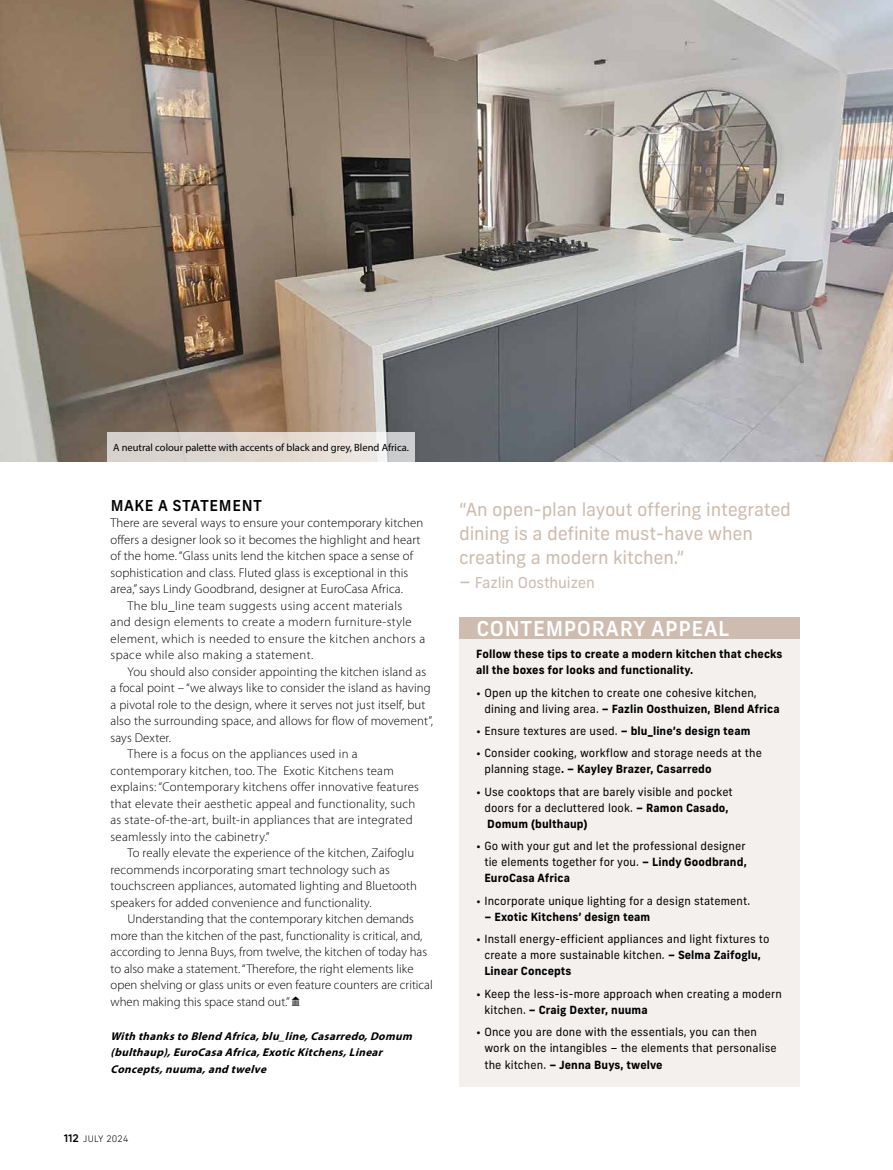
<style>
.page{position:relative;width:893px;height:1170px;background:#fff}
.page>*{position:absolute;margin:0;border:0;box-sizing:border-box;transform-origin:0 0}
.t1{font:500 20.4px "New Frank";letter-spacing:.03em;color:#fff}
.t2{font:18px/24px "New Frank";letter-spacing:-.01em;color:#cdbcaf}
.t3{font:15px "New Frank";letter-spacing:-.01em;color:#cdbcaf}
.t4{font:500 15px "New Frank";letter-spacing:.04em;color:#000}
.t5{font:300 12.75px "Myriad Pro";letter-spacing:.01em;color:#000}
.t6{font:300 12.75px "Myriad Pro";letter-spacing:.03em;color:#000}
.t7{font:11.25px/16px "New Frank";letter-spacing:.01em;color:#000}
.t8{font:italic 700 11.25px/16.8px "Myriad Pro";color:#000}
.t9{font:700 11.25px/16px "New Frank";letter-spacing:.01em;color:#000}
.t10{font:10.5px "Myriad Pro";color:#000}
.t11{font:300 9px "New Frank";letter-spacing:.02em;color:#000}
.s1{font-family:"Carta";font-weight:400}
.s2{font-weight:500;font-size:10.5px}
.s3{font-size:18px}
.s4{font-weight:700}
</style>
<div class="page">
<div style="left:459px;top:620px;width:340px;height:466px;background:#f4f0ed"></div>
<div style="left:459px;top:616px;width:340px;height:22px;background:#cdbcaf"></div>
<img style="left:0;top:0;width:893px;height:461px">
<svg style="left:107px;top:433px;width:308px;height:29px;fill:#ddd6d0"></svg>
<p class="t10" style="left:113px;top:440px;width:297px">A neutral colour palette with accents of black and grey, Blend Africa.</p>
<p class="t4" style="left:111px;top:495px;width:153px">MAKE A STATEMENT</p>
<p class="t5" style="left:111px;top:516px;width:314px">There are several ways to ensure your contemporary kitchen</p>
<p class="t5" style="left:111px;top:532px;width:311px">offers a designer look so it becomes the highlight and heart</p>
<p class="t5" style="left:111px;top:549px;width:304px">of the home. “Glass units lend the kitchen space a sense of</p>
<p class="t5" style="left:111px;top:565px;width:299px">sophistication and class. Fluted glass is exceptional in this</p>
<p class="t5" style="left:111px;top:582px;width:294px">area,” says Lindy Goodbrand, designer at EuroCasa Africa.</p>
<p class="t6" style="left:128px;top:598px;width:276px">The blu_line team suggests using accent materials</p>
<p class="t6" style="left:111px;top:615px;width:303px">and design elements to create a modern furniture-style</p>
<p class="t6" style="left:111px;top:631px;width:316px">element, which is needed to ensure the kitchen anchors a</p>
<p class="t6" style="left:111px;top:648px;width:204px">space while also making a statement.</p>
<p class="t5" style="left:128px;top:664px;width:300px">You should also consider appointing the kitchen island as</p>
<p class="t5" style="left:111px;top:681px;width:322px">a focal point – “we always like to consider the island as having</p>
<p class="t5" style="left:111px;top:697px;width:316px">a pivotal role to the design, where it serves not just itself, but</p>
<p class="t5" style="left:111px;top:714px;width:324px">also the surrounding space, and allows for flow of movement”,</p>
<p class="t5" style="left:111px;top:730px;width:62px">says Dexter.</p>
<p class="t5" style="left:128px;top:747px;width:232px">There is a focus on the appliances used in a</p>
<p class="t5" style="left:111px;top:763px;width:285px">contemporary kitchen, too. The Exotic Kitchens team</p>
<p class="t5" style="left:111px;top:780px;width:310px">explains: “Contemporary kitchens offer innovative features</p>
<p class="t5" style="left:111px;top:796px;width:306px">that elevate their aesthetic appeal and functionality, such</p>
<p class="t5" style="left:111px;top:813px;width:304px">as state-of-the-art, built-in appliances that are integrated</p>
<p class="t5" style="left:111px;top:829px;width:161px">seamlessly into the cabinetry.”</p>
<p class="t5" style="left:128px;top:846px;width:288px">To really elevate the experience of the kitchen, Zaifoglu</p>
<p class="t5" style="left:111px;top:862px;width:281px">recommends incorporating smart technology such as</p>
<p class="t5" style="left:111px;top:879px;width:308px">touchscreen appliances, automated lighting and Bluetooth</p>
<p class="t5" style="left:111px;top:895px;width:263px">speakers for added convenience and functionality.</p>
<p class="t5" style="left:128px;top:912px;width:288px">Understanding that the contemporary kitchen demands</p>
<p class="t5" style="left:111px;top:928px;width:313px">more than the kitchen of the past, functionality is critical, and,</p>
<p class="t5" style="left:111px;top:945px;width:318px">according to Jenna Buys, from twelve, the kitchen of today has</p>
<p class="t5" style="left:111px;top:961px;width:304px">to also make a statement. “Therefore, the right elements like</p>
<p class="t5" style="left:111px;top:978px;width:324px">open shelving or glass units or even feature counters are critical</p>
<p class="t5" style="left:111px;top:994px;width:191px">when making this space stand out.” <span class="s1">Q</span></p>
<p class="t8" style="left:111px;top:1027px;width:306px">With thanksto Blend Africa,blu_line,Casarredo,Domum (bulthaup),EuroCasa Africa,ExoticKitchens,Linear<br>Concepts,nuuma,and twelve</p>
<p class="t11" style="left:64px;top:1133px;width:66px"><span class="s2">112</span> JULY 2024</p>
<h2 class="t2" style="left:459px;top:497px;width:333px">“An open-plan layout offering integrated dining is a definite must-have when creating a modern kitchen.”</h2>
<p class="t3" style="left:459px;top:573px;width:137px"><span class="s3">–</span> Fazlin Oosthuizen</p>
<h1 class="t1" style="left:476px;top:615px;width:254px">CONTEMPORARY APPEAL</h1>
<p class="t9" style="left:476px;top:646px;width:308px">Follow these tips to create a modern kitchen that checks all the boxes for looks and functionality.</p>
<p class="t7" style="left:484px;top:684px;width:297px;text-indent:-8px">• Open up the kitchen to create one cohesive kitchen, dining and living area. <span class="s4">– Fazlin Oosthuizen, Blend Africa</span></p>
<p class="t7" style="left:476px;top:722px;width:276px">• Ensure textures are used. <span class="s4">– blu_line’s design team</span></p>
<p class="t7" style="left:484px;top:745px;width:279px;text-indent:-8px">• Consider cooking, workflow and storage needs at the planning stage<span class="s4">. – Kayley Brazer, Casarredo</span></p>
<p class="t7" style="left:484px;top:783px;width:250px;text-indent:-8px">• Use cooktops that are barely visible and pocket doors for a decluttered look. <span class="s4">– Ramon Casado,<br>Domum (bulthaup)</span></p>
<p class="t7" style="left:484px;top:838px;width:264px;text-align:justify;text-indent:-8px">• Go with your gut and let the professional designer tie elements together for you. <span class="s4">– Lindy Goodbrand, EuroCasa Africa</span></p>
<p class="t7" style="left:476px;top:892px;width:275px">• Incorporate unique lighting for a design statement.</p>
<p class="t9" style="left:484px;top:908px;width:167px">– Exotic Kitchens’ design team</p>
<p class="t7" style="left:484px;top:931px;width:287px;text-indent:-8px">• Install energy-efficient appliances and light fixtures to create a more sustainable kitchen. <span class="s4">– Selma Zaifoglu,<br>Linear Concepts</span></p>
<p class="t7" style="left:484px;top:985px;width:299px;text-indent:-8px">• Keep the less-is-more approach when creating a modern kitchen. <span class="s4">– Craig Dexter, nuuma</span></p>
<p class="t7" style="left:484px;top:1023px;width:294px;text-indent:-8px">• Once you are done with the essentials, you can then work on the intangibles – the elements that personalise the kitchen. <span class="s4">– Jenna Buys, twelve</span></p>
</div>
